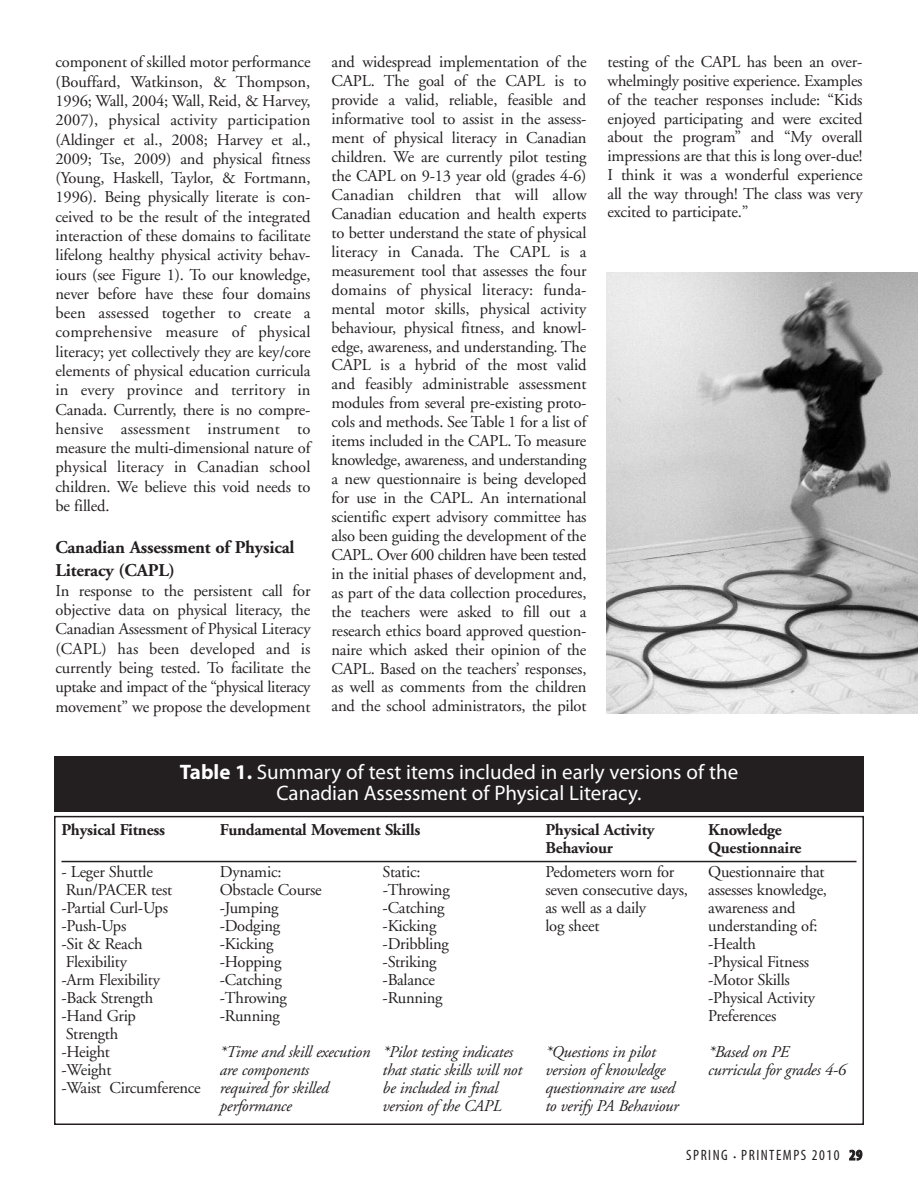
<style>
.page{position:relative;width:918px;height:1188px;background:#fff}
.page>*{position:absolute;margin:0;border:0;box-sizing:border-box;transform-origin:0 0}
.t1{font:21px/21px "Myriad Pro";color:#fff;text-align:center}
.t2{font:700 18px/23.1px "Adobe Garamond";letter-spacing:-.01em;color:#231f20}
.t3{font:16.5px/18.9px "Adobe Garamond";letter-spacing:-.015em;color:#231f20;text-align:justify}
.t4{font:italic 16.5px "Adobe Garamond";letter-spacing:-.015em;color:#231f20}
.t5{font:700 16.5px "Adobe Garamond";letter-spacing:-.015em;color:#231f20}
.t6{font:condensed 15px "Myriad Pro";letter-spacing:.1em;color:#231f20}
.s1{font-weight:700}
.s2{font-style:italic}
.s3{font-size:10.5px}
</style>
<div class="page">
<div style="left:54px;top:757px;width:810px;height:55px;background:#231f20"></div>
<div style="left:54px;top:816px;width:810px;height:309px;border:2px solid #231f20"></div>
<hr style="left:62px;top:861px;width:794px;height:1px;background:#231f20">
<img style="left:606px;top:272px;width:312px;height:441px">
<p class="t3" style="left:56px;top:54px;width:257px;line-height:19.4px">component of skilled motor performance (Bouffard, Watkinson, &amp; Thompson, 1996; Wall, 2004; Wall, Reid, &amp; Harvey, 2007), physical activity participation (Aldinger et al., 2008; Harvey et al., 2009; Tse, 2009) and physical fitness (Young, Haskell, Taylor, &amp; Fortmann, 1996). Being physically literate is con&shy;ceived to be the result of the integrated interaction of these domains to facilitate lifelong healthy physical activity behav&shy;iours (see Figure 1). To our knowledge, never before have these four domains been assessed together to create a comprehensive measure of physical literacy; yet collectively they are key/core elements of physical education curricula in every province and territory in Canada. Currently, there is no compre&shy;hensive assessment instrument to measure the multi-dimensional nature of physical literacy in Canadian school children. We believe this void needs to be filled.</p>
<p class="t2" style="left:56px;top:538px;width:241px">Canadian Assessment of Physical<br>Literacy (CAPL)</p>
<p class="t3" style="left:56px;top:582px;width:257px;line-height:19.4px">In response to the persistent call for objective data on physical literacy, the Canadian Assessment of Physical Literacy (CAPL) has been developed and is currently being tested. To facilitate the uptake and impact of the “physical literacy movement” we propose the development</p>
<p class="t3" style="left:332px;top:54px;width:257px">and widespread implementation of the CAPL. The goal of the CAPL is to provide a valid, reliable, feasible and informative tool to assist in the assess&shy;ment of physical literacy in Canadian children. We are currently pilot testing the CAPL on 9-13 year old (grades 4-6)<br>Canadian children that will allow Canadian education and health experts to better understand the state of physical literacy in Canada. The CAPL is a measurement tool that assesses the four domains of physical literacy: funda - mental motor skills, physical activity behaviour, physical fitness, and knowl&shy;edge, awareness, and understanding. The CAPL is a hybrid of the most valid and feasibly administrable assessment modules from several pre-existing proto&shy;cols and methods. See Table 1 for a list of items included in the CAPL. To measure knowledge, awareness, and understanding a new questionnaire is being developed for use in the CAPL. An international scientific expert advisory committee has also been guiding the development of the CAPL. Over 600 children have been tested in the initial phases of development and, as part of the data collection procedures, the teachers were asked to fill out a research ethics board approved question&shy;naire which asked their opinion of the CAPL. Based on the teachers’ responses, as well as comments from the children and the school administrators, the pilot</p>
<p class="t3" style="left:608px;top:54px;width:257px">testing of the CAPL has been an over&shy;whelmingly positive experience. Examples of the teacher responses include: “Kids enjoyed participating and were excited about the program” and “My overall impressions are that this is long over-due!<br>I think it was a wonderful experience all the way through! The class was very excited to participate.”</p>
<p class="t1" style="left:180px;top:763px;width:560px"><span class="s1">Table 1.</span> Summary of test items included in early versions of the<br>Canadian Assessment of Physical Literacy.</p>
<p class="t5" style="left:62px;top:823px;width:105px">Physical Fitness</p>
<p class="t5" style="left:220px;top:823px;width:202px">Fundamental Movement Skills</p>
<p class="t5" style="left:545px;top:823px;width:111px">Physical Activity</p>
<p class="t5" style="left:708px;top:823px;width:75px">Knowledge</p>
<p class="t5" style="left:545px;top:841px;width:69px">Behaviour</p>
<p class="t5" style="left:708px;top:841px;width:95px">Questionnaire</p>
<p class="t3" style="left:62px;top:864px;width:93px">- Leger Shuttle</p>
<p class="t3" style="left:220px;top:864px;width:63px">Dynamic:</p>
<p class="t3" style="left:383px;top:864px;width:39px">Static:</p>
<p class="t3" style="left:545px;top:864px;width:130px">Pedometers worn for</p>
<p class="t3" style="left:708px;top:864px;width:118px">Questionnaire that</p>
<p class="t3" style="left:66px;top:882px;width:108px">Run/PACER test</p>
<p class="t3" style="left:220px;top:882px;width:103px">Obstacle Course</p>
<p class="t3" style="left:383px;top:882px;width:69px">-Throwing</p>
<p class="t3" style="left:545px;top:882px;width:283px">seven consecutive days, assesses knowledge,</p>
<p class="t3" style="left:62px;top:900px;width:108px">-Partial Curl-Ups</p>
<p class="t3" style="left:220px;top:900px;width:60px">-Jumping</p>
<p class="t3" style="left:383px;top:900px;width:63px">-Catching</p>
<p class="t3" style="left:545px;top:900px;width:102px">as well as a daily</p>
<p class="t3" style="left:708px;top:900px;width:89px">awareness and</p>
<p class="t3" style="left:62px;top:918px;width:66px">-Push-Ups</p>
<p class="t3" style="left:220px;top:918px;width:62px">-Dodging</p>
<p class="t3" style="left:383px;top:918px;width:55px">-Kicking</p>
<p class="t3" style="left:545px;top:918px;width:55px">log sheet</p>
<p class="t3" style="left:708px;top:918px;width:111px">understanding of:</p>
<p class="t3" style="left:62px;top:936px;width:83px">-Sit &amp; Reach</p>
<p class="t3" style="left:220px;top:936px;width:55px">-Kicking</p>
<p class="t3" style="left:383px;top:936px;width:68px">-Dribbling</p>
<p class="t3" style="left:708px;top:936px;width:49px">-Health</p>
<p class="t3" style="left:66px;top:954px;width:63px">Flexibility</p>
<p class="t3" style="left:220px;top:954px;width:63px">-Hopping</p>
<p class="t3" style="left:383px;top:954px;width:55px">-Striking</p>
<p class="t3" style="left:708px;top:954px;width:102px">-Physical Fitness</p>
<p class="t3" style="left:61px;top:972px;width:100px">-Arm Flexibility</p>
<p class="t3" style="left:220px;top:972px;width:63px">-Catching</p>
<p class="t3" style="left:383px;top:972px;width:54px">-Balance</p>
<p class="t3" style="left:708px;top:972px;width:83px">-Motor Skills</p>
<p class="t3" style="left:61px;top:990px;width:93px">-Back Strength</p>
<p class="t3" style="left:220px;top:990px;width:69px">-Throwing</p>
<p class="t3" style="left:383px;top:990px;width:62px">-Running</p>
<p class="t3" style="left:708px;top:990px;width:108px">-Physical Activity</p>
<p class="t3" style="left:61px;top:1008px;width:76px">-Hand Grip</p>
<p class="t3" style="left:220px;top:1008px;width:62px">-Running</p>
<p class="t3" style="left:708px;top:1008px;width:70px">Preferences</p>
<p class="t3" style="left:61px;top:1026px;width:58px;line-height:18px">Strength -Height</p>
<p class="t4" style="left:220px;top:1045px;width:295px">*Time and skill execution *Pilot testing indicates</p>
<p class="t4" style="left:546px;top:1045px;width:112px">*Questions in pilot</p>
<p class="t4" style="left:708px;top:1045px;width:82px">*Based on PE</p>
<p class="t3" style="left:61px;top:1062px;width:52px">-Weight</p>
<p class="t4" style="left:220px;top:1063px;width:91px">are components</p>
<p class="t4" style="left:383px;top:1063px;width:141px">that static skills will not</p>
<p class="t4" style="left:545px;top:1063px;width:122px">version of knowledge</p>
<p class="t4" style="left:708px;top:1063px;width:139px">curricula for grades 4-6</p>
<p class="t3" style="left:61px;top:1080px;width:269px">-Waist Circumference <span class="s2">required for skilled</span></p>
<p class="t4" style="left:383px;top:1081px;width:117px">be included in final</p>
<p class="t4" style="left:545px;top:1081px;width:131px">questionnaire are used</p>
<p class="t4" style="left:220px;top:1099px;width:74px">performance</p>
<p class="t4" style="left:383px;top:1099px;width:121px">version of the CAPL</p>
<p class="t4" style="left:545px;top:1099px;width:135px">to verify PA Behaviour</p>
<p class="t6" style="left:686px;top:1150px;width:178px">SPRING <span class="s3">•</span> PRINTEMPS 2010 <span class="s1">29</span></p>
</div>
